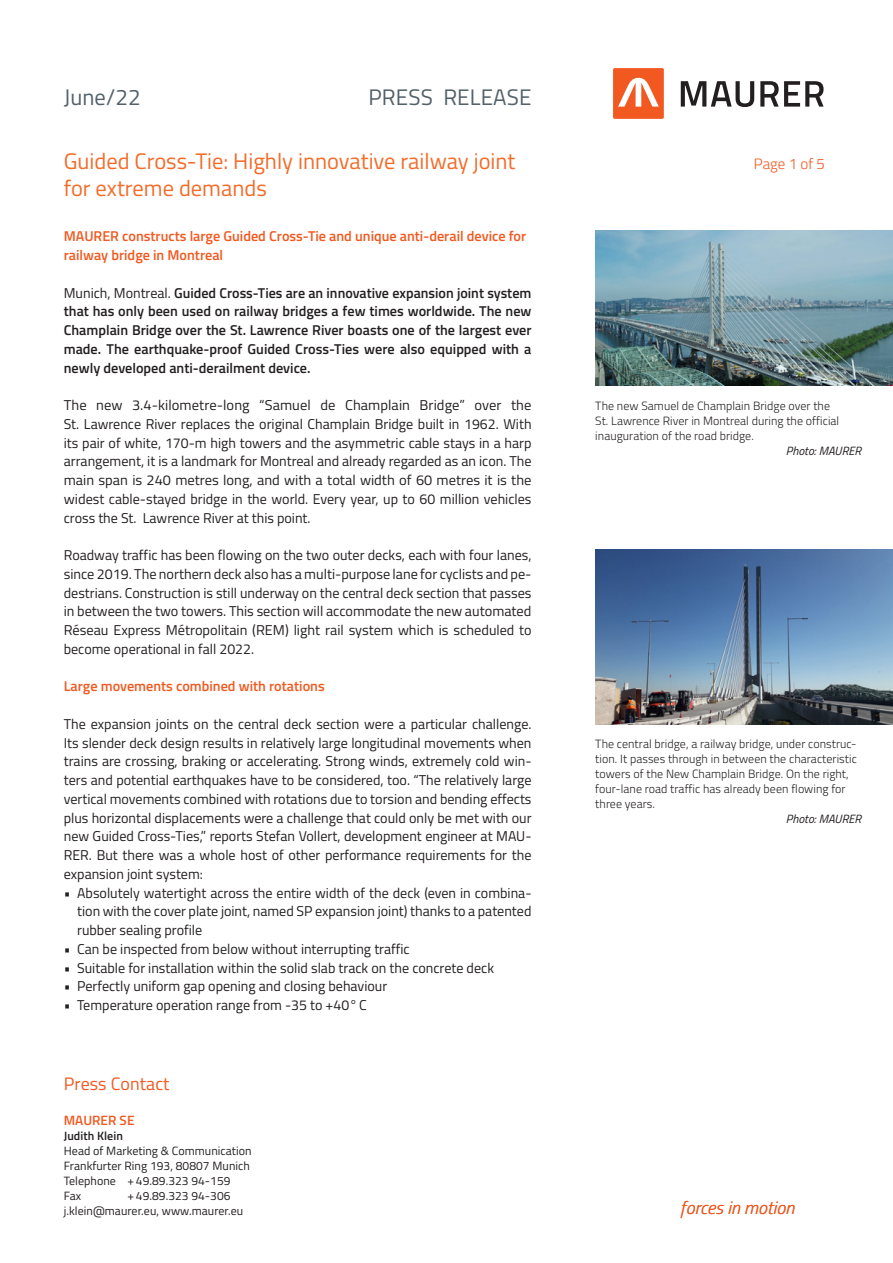
<style>
.page{position:relative;width:893px;height:1263px;background:#fff}
.page>*{position:absolute;margin:0;border:0;box-sizing:border-box;transform-origin:0 0}
.t1{font:22.5px/27px "Titillium";color:#f36c2a}
.t2{font:22.5px "Titillium";letter-spacing:.005em;color:#53616a}
.t3{font:italic 300 18px "Titillium";letter-spacing:.005em;color:#f15921}
.t4{font:18px "Titillium";letter-spacing:.005em;color:#f15921}
.t5{font:300 15px "Titillium";color:#f15921}
.t6{font:14.25px/18.8px "Titillium";color:#231f20;text-align:justify}
.t7{font:600 14.25px/18.8px "Titillium";color:#231f20;text-align:justify}
.t8{font:600 14.25px/18.8px "Titillium";color:#f15921}
.t9{font:600 13.5px "Titillium";letter-spacing:.005em;color:#f15921}
.t10{font:300 12px/15px "Titillium";letter-spacing:.005em;color:#231f20}
.t11{font:12px/15px "Titillium";letter-spacing:.005em;color:#231f20}
.t12{font:italic 12px "Titillium";color:#231f20}
.t13{font:600 12px "Titillium";letter-spacing:.005em;color:#231f20}
.s1{font-weight:400}
</style>
<div class="page">
<div style="left:613px;top:68px;width:51px;height:51px;background:#f15921;border-radius:2px"></div>
<svg style="left:681px;top:81px;width:73px;height:26px"></svg>
<svg style="left:760px;top:81px;width:64px;height:26px"></svg>
<svg style="left:618px;top:78px;width:41px;height:29px"></svg>
<img style="left:595px;top:231px;width:298px;height:155px">
<img style="left:595px;top:549px;width:298px;height:175px">
<h1 class="t2" style="left:64px;top:81px;width:79px">June/22</h1>
<h1 class="t2" style="left:368px;top:81px;width:164px">PRESS RELEASE</h1>
<h1 class="t1" style="left:64px;top:146px;width:453px">Guided Cross-Tie: Highly innovative railway joint for extreme demands</h1>
<p class="t8" style="left:64px;top:226px;width:464px">MAURER constructs large Guided Cross-Tie and unique anti-derail device for railway bridge in Montreal</p>
<p class="t7" style="left:64px;top:282px;width:469px"><span class="s1">Munich, Montreal.</span> Guided Cross-Ties are an innovative expansion joint system that has only been used on railway bridges a few times worldwide. The new Champlain Bridge over the St. Lawrence River boasts one of the largest ever made. The earthquake-proof Guided Cross-Ties were also equipped with a newly developed anti-derailment device.</p>
<p class="t6" style="left:64px;top:395px;width:469px">The new 3.4-kilometre-long “Samuel de Champlain Bridge” over the St. -Lawrence River replaces the original Champlain Bridge built in 1962. With its pair of white, 170-m high towers and the asymmetric cable stays in a harp arrangement, it is a landmark for Montreal and already regarded as an icon. The main span is 240 metres long, and with a total width of 60 metres it is the widest cable-stayed bridge in the world. Every year, up to 60 million vehicles cross the St. Lawrence River at this point.</p>
<p class="t6" style="left:64px;top:545px;width:469px">Roadway traffic has been flowing on the two outer decks, each with four lanes, since 2019. The northern deck also has a multi-purpose lane for cyclists and pe&shy;destrians. Construction is still underway on the central deck section that passes in between the two towers. This section will accommodate the new automated Réseau Express Métropolitain (REM) light rail system which is scheduled to become operational in fall 2022.</p>
<p class="t8" style="left:64px;top:676px;width:262px">Large movements combined with rotations</p>
<p class="t6" style="left:64px;top:714px;width:469px">The expansion joints on the central deck section were a particular challenge.<br>Its slender deck design results in relatively large longitudinal movements when trains are crossing, braking or accelerating. Strong winds, extremely cold win&shy;ters and potential earthquakes have to be considered, too. “The relatively large vertical movements combined with rotations due to torsion and bending effects plus horizontal displacements were a challenge that could only be met with our new Guided Cross-Ties,” reports Stefan Vollert, development engineer at MAU-RER. But there was a whole host of other performance requirements for the expansion joint system:</p>
<p class="t6" style="left:77px;top:882px;width:456px;text-indent:-13px">• Absolutely watertight across the entire width of the deck (even in combina&shy;tion with the cover plate joint, named SP expansion joint) thanks to a patented rubber sealing profile</p>
<p class="t6" style="left:64px;top:939px;width:347px">• Can be inspected from below without interrupting traffic</p>
<p class="t6" style="left:64px;top:957px;width:432px">• Suitable for installation within the solid slab track on the concrete deck</p>
<p class="t6" style="left:64px;top:976px;width:325px">• Perfectly uniform gap opening and closing behaviour</p>
<p class="t6" style="left:64px;top:995px;width:304px">• Temperature operation range from -35 to +40°C</p>
<p class="t4" style="left:64px;top:1070px;width:107px">Press Contact</p>
<p class="t9" style="left:64px;top:1109px;width:72px">MAURER SE</p>
<p class="t13" style="left:64px;top:1126px;width:61px">Judith Klein</p>
<p class="t11" style="left:64px;top:1142px;width:189px">Head of Marketing &amp; Communication<br>Frankfurter Ring 193, 80807 Munich<br>Telephone +49.89.323 94-159<br>Fax</p>
<p class="t11" style="left:64px;top:1187px;width:181px;text-indent:64px">+49.89.323 94-306 j.klein@maurer.eu, www.maurer.eu</p>
<p class="t5" style="left:754px;top:152px;width:72px">Page 1 of 5</p>
<p class="t10" style="left:595px;top:398px;width:245px">The new Samuel de Champlain Bridge over the<br>St. Lawrence River in Montreal during the official inauguration of the road bridge.</p>
<p class="t12" style="left:786px;top:442px;width:77px">Photo: MAURER</p>
<p class="t10" style="left:595px;top:736px;width:263px">The central bridge, a railway bridge, under construc&shy;tion. It passes through in between the characteristic towers of the New Champlain Bridge. On the right, four-lane road traffic has already been flowing for three years.</p>
<p class="t12" style="left:786px;top:810px;width:77px">Photo: MAURER</p>
<p class="t3" style="left:680px;top:1194px;width:115px">forces in motion</p>
</div>
